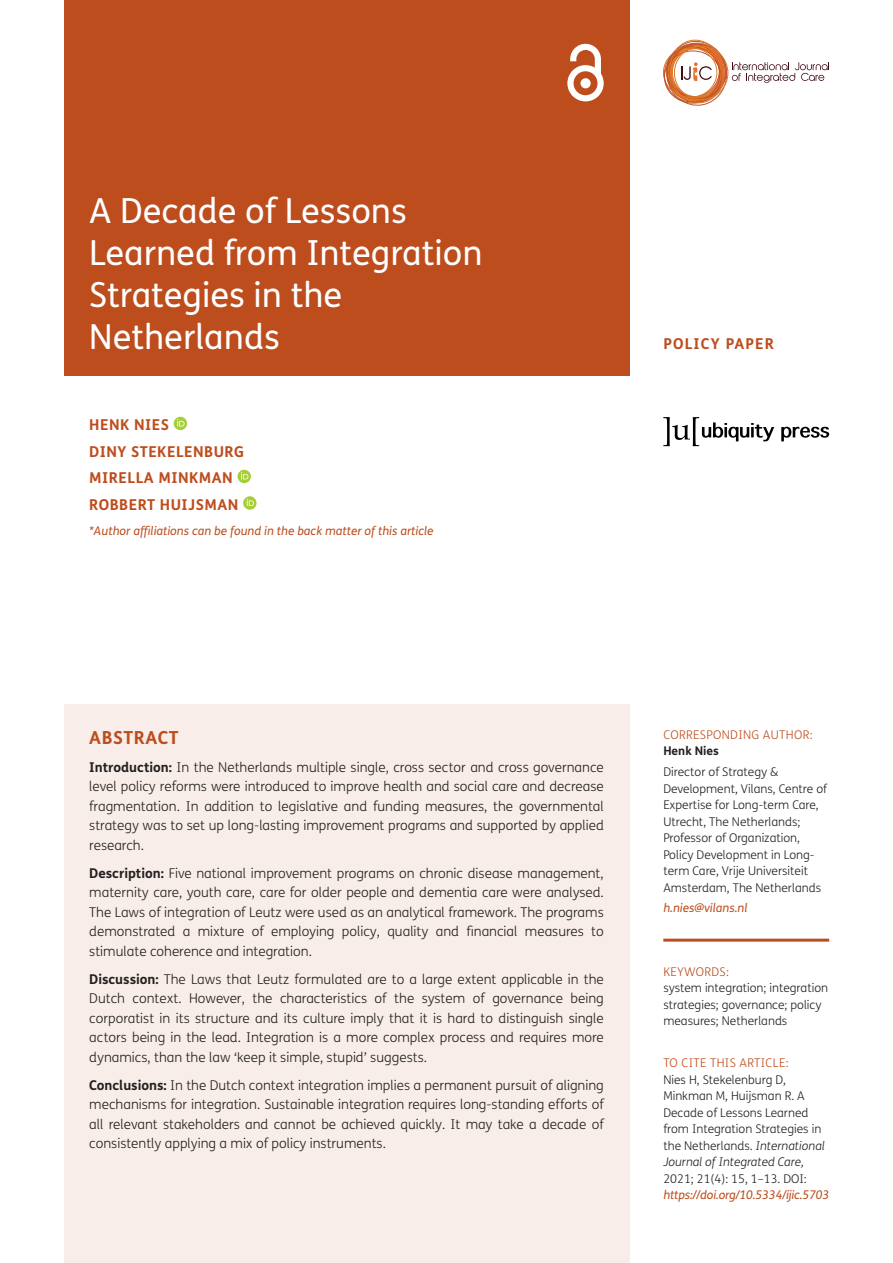
<style>
.page{position:relative;width:893px;height:1263px;background:#fff}
.page>*{position:absolute;margin:0;border:0;box-sizing:border-box;transform-origin:0 0}
.t1{font:34.5px/42px "FS Me";color:#fff}
.t2{font:700 18px "FS Me";letter-spacing:.03em;color:#bd4d1d}
.t3{font:700 15px/26.5px "FS Me";letter-spacing:.03em;color:#bd4d1d}
.t4{font:700 15px "FS Me";letter-spacing:.075em;color:#bd4d1d}
.t5{font:300 13.5px/19.5px "FS Me";color:#231f20;text-align:justify}
.t6{font:300 12px/16.5px "FS Me";color:#231f20}
.t7{font:italic 12px "FS Me";color:#bd4d1d}
.t8{font:300 12px "FS Me";letter-spacing:.03em;color:#bd4d1d}
.t9{font:700 12px "FS Me";color:#231f20}
.s1{font-weight:700}
.s2{font-style:italic}
</style>
<div class="page">
<div style="left:64px;top:0;width:565px;height:376px;background:#bd4d1d"></div>
<svg style="left:567px;top:44px;width:37px;height:57px"></svg>
<svg style="left:781px;top:427px;width:48px;height:14px"></svg>
<svg style="left:663px;top:417px;width:111px;height:29px"></svg>
<svg style="left:664px;top:40px;width:165px;height:65px"></svg>
<div style="left:672px;top:48px;width:49px;height:49px;border:1px solid #df772b;border-radius:50%"></div>
<div style="left:663px;top:47px;width:54px;height:50px;border:1px solid #df772b;border-radius:50%"></div>
<div style="left:664px;top:46px;width:56px;height:56px;border:1px solid #bd552a;border-radius:50%"></div>
<div style="left:674px;top:46px;width:54px;height:54px;border:1px solid #df772b;border-radius:50%"></div>
<div style="left:64px;top:705px;width:565px;height:558px;background:#f8ede8"></div>
<hr style="left:663px;top:939px;width:166px;height:3px;background:#bd4d1d">
<svg style="left:174px;top:417px;width:13px;height:13px"></svg>
<svg style="left:177px;top:419px;width:8px;height:7px"></svg>
<svg style="left:238px;top:470px;width:13px;height:13px"></svg>
<svg style="left:241px;top:472px;width:7px;height:7px"></svg>
<svg style="left:243px;top:496px;width:13px;height:14px"></svg>
<svg style="left:247px;top:499px;width:7px;height:7px"></svg>
<h1 class="t1" style="left:89px;top:190px;width:395px">A Decade of Lessons<br>Learned from Integration<br>Strategies in the<br>Netherlands</h1>
<p class="t3" style="left:89px;top:412px;width:156px">HENK NIES<br>DINY STEKELENBURG<br>MIRELLA MINKMAN<br>ROBBERT HUIJSMAN</p>
<p class="t7" style="left:89px;top:523px;width:346px">*Author affiliations can be found in the back matter of this article</p>
<p class="t4" style="left:663px;top:334px;width:112px">POLICY PAPER</p>
<h2 class="t2" style="left:89px;top:726px;width:91px">ABSTRACT</h2>
<p class="t5" style="left:89px;top:757px;width:516px"><span class="s1">INTRODUCTION:</span> In the Netherlands multiple single, cross sector and cross governance level policy reforms were introduced to improve health and social care and decrease fragmentation. In addition to legislative and funding measures, the governmental strategy was to set up long-lasting improvement programs and supported by applied research.</p>
<p class="t5" style="left:89px;top:863px;width:516px"><span class="s1">DESCRIPTION:</span> Five national improvement programs on chronic disease management, maternity care, youth care, care for older people and dementia care were analysed.<br>The Laws of integration of Leutz were used as an analytical framework. The programs demonstrated a mixture of employing policy, quality and financial measures to stimulate coherence and integration.</p>
<p class="t5" style="left:89px;top:969px;width:516px"><span class="s1">DISCUSSION:</span> The Laws that Leutz formulated are to a large extent applicable in the Dutch context. However, the characteristics of the system of governance being corporatist in its structure and its culture imply that it is hard to distinguish single actors being in the lead. Integration is a more complex process and requires more dynamics, than the law ‘keep it simple, stupid’ suggests.</p>
<p class="t5" style="left:89px;top:1075px;width:516px"><span class="s1">CONCLUSIONS:</span> In the Dutch context integration implies a permanent pursuit of aligning mechanisms for integration. Sustainable integration requires long-standing efforts of all relevant stakeholders and cannot be achieved quickly. It may take a decade of consistently applying a mix of policy instruments.</p>
<p class="t8" style="left:663px;top:728px;width:67px">Correspondin</p>
<p class="t8" style="left:752px;top:728px;width:62px">g Auth or:</p>
<p class="t9" style="left:663px;top:744px;width:57px">HENK NIES</p>
<p class="t6" style="left:663px;top:764px;width:165px">Director of Strategy &amp;<br>Development, Vilans, Centre of<br>Expertise for Long-term Care,<br>Utrecht, The Netherlands;<br>Professor of Organization,<br>Policy Development in Long&shy;term Care, Vrije Universiteit<br>Amsterdam, The Netherlands</p>
<p class="t7" style="left:663px;top:901px;width:86px">h.nies@vilans.nl</p>
<p class="t8" style="left:663px;top:964px;width:67px">KEYWORDS:</p>
<p class="t6" style="left:663px;top:980px;width:166px">system integration; integration strategies; governance; policy measures; Netherlands</p>
<p class="t8" style="left:663px;top:1056px;width:127px">TO CITE THIS ARTICLE:</p>
<p class="t6" style="left:663px;top:1071px;width:163px">Nies H, Stekelenburg D,<br>Minkman M, Huijsman R. A<br>Decade of Lessons Learned from Integration Strategies in the Netherlands. <span class="s2">International<br>Journal of Integrated Care,</span></p>
<p class="t6" style="left:663px;top:1170px;width:145px">2021; 21(4): 15, 1–13. DOI:</p>
<p class="t7" style="left:663px;top:1188px;width:167px">https://doi.org/10.5334/ijic.5703</p>
</div>
